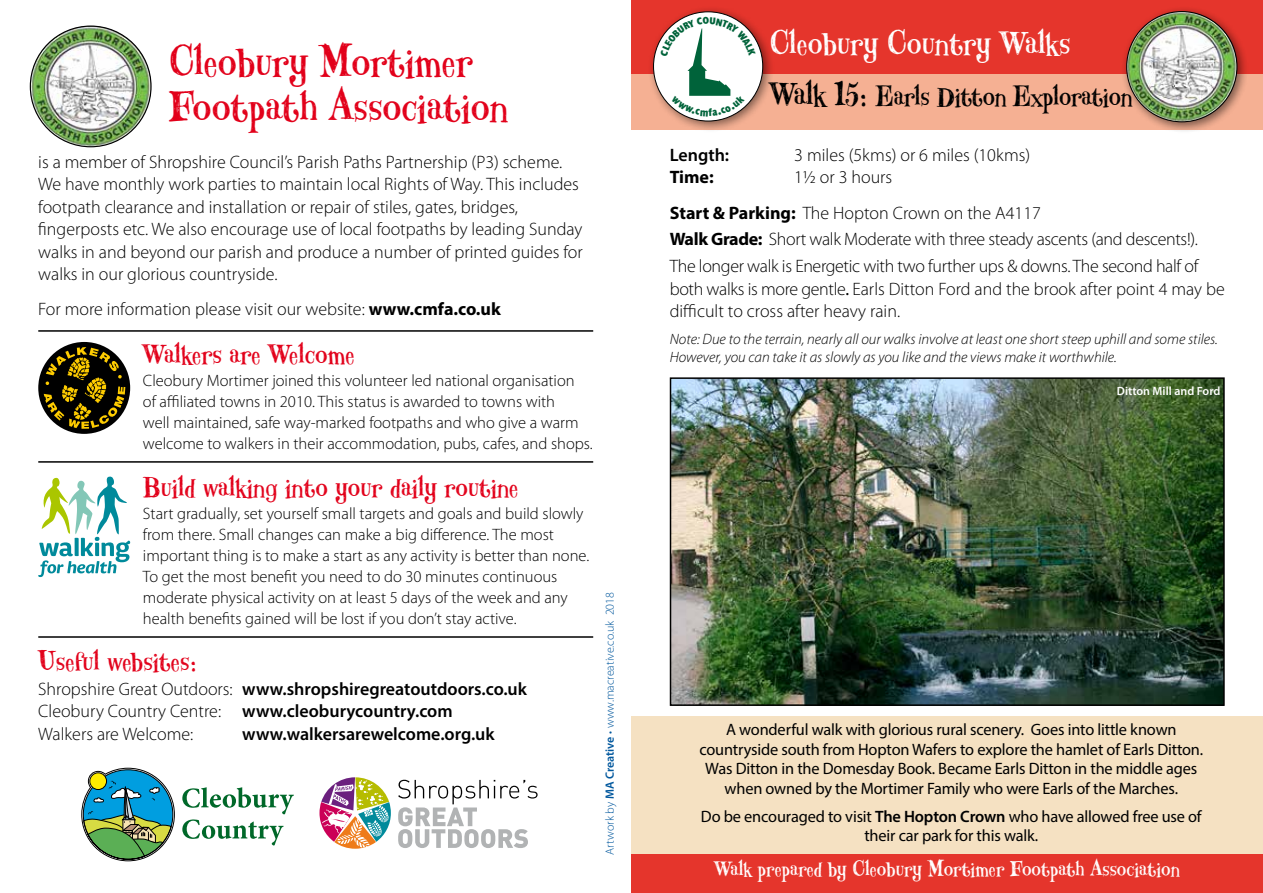
<style>
.page{position:relative;width:1263px;height:893px;background:#fff}
.page>*{position:absolute;margin:0;border:0;box-sizing:border-box;transform-origin:0 0}
.t1{font:48px/45px "Hombre BT";color:#e2001a}
.t2{font:37.5px "Hombre BT";color:#fff}
.t3{font:31.5px "Hombre BT";color:#e2001a}
.t4{font:31.5px "Hombre BT";letter-spacing:-.01em;color:#000}
.t5{font:24px "Hombre BT";color:#fff}
.t6{font:300 18px/22.5px "Myriad Pro";color:#000}
.t7{font:300 18px/26.7px "Myriad Pro";letter-spacing:-.02em;color:#000}
.t8{font:600 18px "Myriad Pro";color:#000}
.t9{font:700 18px "Myriad Pro";color:#000}
.t10{font:300 16.5px/21px "Myriad Pro";color:#000}
.t11{font:16.5px/19.5px "Myriad Pro";letter-spacing:-.01em;color:#000;text-align:center}
.t12{font:italic 300 15px/18px "Myriad Pro";color:#000}
.t13{font:300 12px "Myriad Pro";color:#00579d}
.t14{font:600 12px "Myriad Pro";color:#fff}
.s1{font-weight:700}
.s2{font-weight:600}
.s3{font-size:37.5px}
.s4{font-weight:400}
</style>
<div class="page">
<img style="left:673px;top:380px;width:549px;height:323px">
<div style="left:670px;top:377px;width:555px;height:329px;border:2px solid #000"></div>
<div style="left:631px;top:36px;width:632px;height:94px;background:#f5b093"></div>
<div style="left:631px;top:716px;width:632px;height:153px;background:#f5e1c2"></div>
<div style="left:631px;top:0;width:632px;height:73px;background:#e5352c"></div>
<div style="left:631px;top:855px;width:632px;height:38px;background:#e5352c"></div>
<div style="left:647px;top:6px;width:128px;height:127px;background:#000;opacity:.5"></div>
<svg style="left:653px;top:12px;width:110px;height:109px"></svg>
<div style="left:1121px;top:6px;width:128px;height:128px;background:#000;opacity:.5"></div>
<img style="left:1127px;top:12px;width:110px;height:110px;border-radius:55px">
<img style="left:30px;top:26px;width:121px;height:121px;border-radius:60px">
<div style="left:38px;top:342px;width:92px;height:92px;background:#000;border-radius:50%"></div>
<svg style="left:44px;top:347px;width:81px;height:82px"></svg>
<svg style="left:38px;top:477px;width:92px;height:100px"></svg>
<svg style="left:182px;top:787px;width:112px;height:58px"></svg>
<svg style="left:81px;top:768px;width:94px;height:93px"></svg>
<svg style="left:398px;top:780px;width:140px;height:68px"></svg>
<svg style="left:319px;top:777px;width:72px;height:72px"></svg>
<hr style="left:38px;top:636px;width:555px;height:2px;background:#000">
<hr style="left:38px;top:461px;width:555px;height:2px;background:#000">
<hr style="left:38px;top:330px;width:555px;height:2px;background:#000">
<svg style="left:660px;top:17px;width:96px;height:99px;background:#ddddd7"></svg>
<h1 class="t1" style="left:169px;top:39px;width:341px">Cleobury Mortimer<br>Footpath Association</h1>
<p class="t6" style="left:38px;top:150px;width:546px">is a member of Shropshire Council’s Parish Paths Partnership (P3) scheme.<br>We have monthly work parties to maintain local Rights of Way. This includes footpath clearance and installation or repair of stiles, gates, bridges, fingerposts etc. We also encourage use of local footpaths by leading Sunday walks in and beyond our parish and produce a number of printed guides for walks in our glorious countryside.</p>
<p class="t6" style="left:38px;top:298px;width:464px">For more information please visit our website: <span class="s1">www.cmfa.co.uk</span></p>
<h3 class="t3" style="left:143px;top:335px;width:213px">Walkers are Welcome</h3>
<p class="t10" style="left:143px;top:370px;width:451px">Cleobury Mortimer joined this volunteer led national organisation<br>of affiliated towns in 2010. This status is awarded to towns with<br>well maintained, safe way-marked footpaths and who give a warm welcome to walkers in their accommodation, pubs, cafes, and shops.</p>
<h3 class="t3" style="left:143px;top:469px;width:377px">Build walking into your daily routine</h3>
<p class="t10" style="left:143px;top:503px;width:448px">Start gradually, set yourself small targets and goals and build slowly from there. Small changes can make a big difference. The most important thing is to make a start as any activity is better than none.<br>To get the most benefit you need to do 30 minutes continuous moderate physical activity on at least 5 days of the week and any health benefits gained will be lost if you don’t stay active.</p>
<h3 class="t3" style="left:38px;top:643px;width:161px">Useful websites:</h3>
<p class="t6" style="left:38px;top:677px;width:490px">Shropshire Great Outdoors: <span class="s2">www.shropshiregreatoutdoors.co.uk<br></span>Cleobury Country Centre: <span class="s2">www.cleoburycountry.com<br></span>Walkers are Welcome:</p>
<p class="t8" style="left:242px;top:722px;width:254px">www.walkersarewelcome.org.uk</p>
<p class="t13" style="left:603px;top:855px;width:264px;rotate:-90deg">Artwork by <span class="s2">MA Creative</span> • www.macreative.co.uk 2018</p>
<h2 class="t2" style="left:770px;top:21px;width:302px">Cleobury Country Walks</h2>
<h3 class="t4" style="left:770px;top:78px;width:365px"><span class="s3">Walk 15:</span> Earls Ditton Exploration</h3>
<p class="t8" style="left:670px;top:143px;width:61px">Length:</p>
<p class="t6" style="left:794px;top:143px;width:237px">3 miles (5kms) or 6 miles (10kms)</p>
<p class="t9" style="left:670px;top:166px;width:46px">Time:</p>
<p class="t6" style="left:670px;top:160px;width:373px;line-height:35.2px;text-indent:125px">1½ or 3 hours<br><span class="s1">Start &amp; Parking:</span> The Hopton Crown on the A4117</p>
<p class="t7" style="left:670px;top:226px;width:530px"><span class="s1">Walk Grade:</span> Short walk Moderate with three steady ascents (and descents!).<br>The longer walk is Energetic with two further ups &amp; downs. The second half of</p>
<p class="t6" style="left:670px;top:277px;width:556px">both walks is more gentle<span class="s4">.</span> Earls Ditton Ford and the brook after point 4 may be difficult to cross after heavy rain.</p>
<p class="t12" style="left:670px;top:330px;width:550px">Note: Due to the terrain, nearly all our walks involve at least one short steep uphill and some stiles.<br>However, you can take it as slowly as you like and the views make it worthwhile.</p>
<p class="t14" style="left:1117px;top:383px;width:105px">Ditton Mill and Ford</p>
<p class="t11" style="left:699px;top:720px;width:505px">A wonderful walk with glorious rural scenery. Goes into little known countryside south from Hopton Wafers to explore the hamlet of Earls Ditton.<br>Was Ditton in the Domesday Book. Became Earls Ditton in the middle ages when owned by the Mortimer Family who were Earls of the Marches.</p>
<p class="t11" style="left:701px;top:806px;width:502px">Do be encouraged to visit <span class="s2">The Hopton Crown</span> who have allowed free use of their car park for this walk.</p>
<h3 class="t5" style="left:714px;top:855px;width:467px">Walk prepared by Cleobury Mortimer Footpath Association</h3>
</div>
